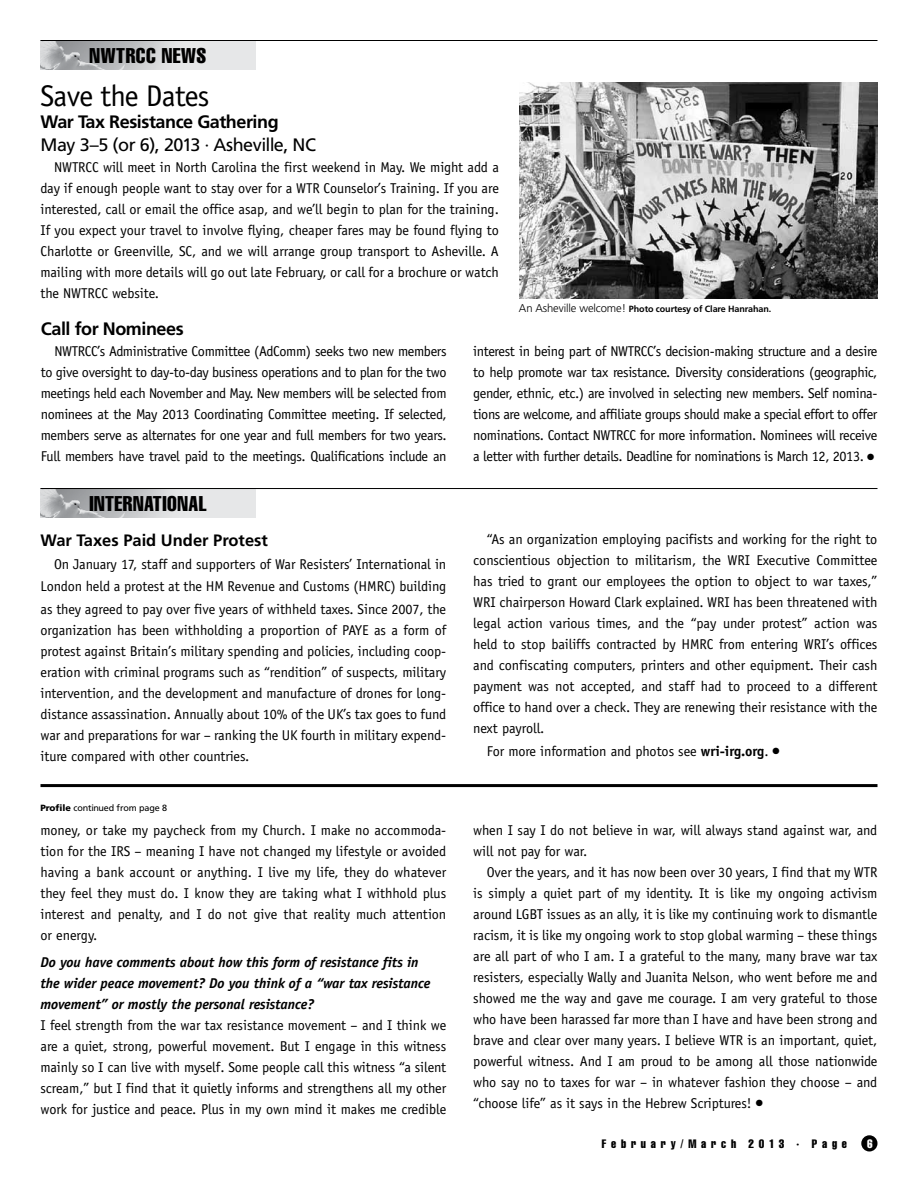
<style>
.page{position:relative;width:918px;height:1188px;background:#fff}
.page>*{position:absolute;margin:0;border:0;box-sizing:border-box;transform-origin:0 0}
.t1{font:30px "Officina Sans";letter-spacing:-.025em;color:#000}
.t2{font:extra-condensed 21px "Helvetica";letter-spacing:.025em;color:#000}
.t3{font:700 18px "Frutiger";letter-spacing:-.025em;color:#000}
.t4{font:18px "Frutiger";letter-spacing:-.025em;color:#000}
.t5{font:700 16.5px "Frutiger";color:#000}
.t6{font:14.25px/21px "Officina Sans";letter-spacing:-.005em;color:#000;text-align:justify}
.t7{font:italic 700 14.25px/21px "Officina Sans";letter-spacing:-.005em;color:#000}
.t8{font:extra-condensed 12px "Helvetica";letter-spacing:.4em;color:#000}
.t9{font:extra-condensed 12px "Helvetica";color:#fff}
.t10{font:700 9px "Frutiger";letter-spacing:-.01em;color:#000}
.t11{font:9px "Frutiger";letter-spacing:-.01em;color:#000}
.s1{font-weight:300;font-size:11.25px}
.s2{font-weight:900}
.s3{font-weight:700}
</style>
<div class="page">
<div style="left:862px;top:1136px;width:15px;height:15px;background:#000;border-radius:50%"></div>
<div style="left:861px;top:1135px;width:16px;height:16px;border:2px solid #000;border-radius:50%"></div>
<div style="left:40px;top:40px;width:216px;height:30px;background:#e6e7e8"></div>
<img style="left:40px;top:41px;width:127px;height:29px">
<hr style="left:40px;top:784px;width:838px;height:3px;background:#000">
<hr style="left:40px;top:40px;width:838px;height:1px;background:#000">
<img style="left:519px;top:82px;width:359px;height:216px">
<div style="left:40px;top:489px;width:216px;height:29px;background:#e6e7e8"></div>
<img style="left:40px;top:489px;width:139px;height:29px">
<hr style="left:40px;top:488px;width:838px;height:1px;background:#000">
<h2 class="t2" style="left:90px;top:42px;width:118px">NWTRCC NEWS</h2>
<h1 class="t1" style="left:40px;top:78px;width:171px">Save the Dates</h1>
<p class="t3" style="left:40px;top:111px;width:240px">War Tax Resistance Gathering</p>
<p class="t4" style="left:40px;top:134px;width:277px">May 3–5 (or 6), 2013 · Asheville, NC</p>
<p class="t6" style="left:41px;top:156px;width:460px;text-indent:13px">NWTRCC will meet in North Carolina the first weekend in May. We might add a day if enough people want to stay over for a WTR Counselor’s Training. If you are interested, call or email the office asap, and we’ll begin to plan for the training.<br>If you expect your travel to involve flying, cheaper fares may be found flying to Charlotte or Greenville, SC, and we will arrange group transport to Asheville. A mailing with more details will go out late February, or call for a brochure or watch the NWTRCC website.</p>
<p class="t10" style="left:519px;top:304px;width:254px"><span class="s1">An Asheville welcome!</span> Photo courtesy of Clare Hanrahan.</p>
<p class="t3" style="left:41px;top:318px;width:144px">Call for Nominees</p>
<p class="t6" style="left:41px;top:340px;width:407px;text-indent:13px">NWTRCC’s Administrative Committee (AdComm) seeks two new members to give oversight to day-to-day business operations and to plan for the two meetings held each November and May. New members will be selected from nominees at the May 2013 Coordinating Committee meeting. If selected, members serve as alternates for one year and full members for two years.<br>Full members have travel paid to the meetings. Qualifications include an</p>
<p class="t6" style="left:473px;top:341px;width:406px">interest in being part of NWTRCC’s decision-making structure and a desire to help promote war tax resistance. Diversity considerations (geographic, gender, ethnic, etc.) are involved in selecting new members. Self nomina&shy;tions are welcome, and affiliate groups should make a special effort to offer nominations. Contact NWTRCC for more information. Nominees will receive a letter with further details. Deadline for nominations is March 12, 2013. ●</p>
<h2 class="t2" style="left:89px;top:490px;width:119px">INTERNATIONAL</h2>
<p class="t5" style="left:40px;top:531px;width:229px">War Taxes Paid Under Protest</p>
<p class="t6" style="left:41px;top:553px;width:407px;line-height:22.5px;text-indent:13px">On January 17, staff and supporters of War Resisters’ International in London held a protest at the HM Revenue and Customs (HMRC) building as they agreed to pay over five years of withheld taxes. Since 2007, the</p>
<p class="t6" style="left:41px;top:620px;width:407px">organization has been withholding a proportion of PAYE as a form of protest against Britain’s military spending and policies, including coop&shy;eration with criminal programs such as “rendition” of suspects, military intervention, and the development and manufacture of drones for long&shy;distance assassination. Annually about 10% of the UK’s tax goes to fund war and preparations for war – ranking the UK fourth in military expend&shy;iture compared with other countries.</p>
<p class="t11" style="left:41px;top:803px;width:128px"><span class="s2">Profile</span> continued from page 8</p>
<p class="t6" style="left:40px;top:819px;width:407px">money, or take my paycheck from my Church. I make no accommoda&shy;tion for the IRS – meaning I have not changed my lifestyle or avoided having a bank account or anything. I live my life, they do whatever they feel they must do. I know they are taking what I withhold plus interest and penalty, and I do not give that reality much attention or energy.</p>
<p class="t7" style="left:40px;top:952px;width:391px">Do you have comments about how this form of resistance fits in the wider peace movement? Do you think of a “war tax resistance movement” or mostly the personal resistance?</p>
<p class="t6" style="left:40px;top:1015px;width:407px">I feel strength from the war tax resistance movement – and I think we are a quiet, strong, powerful movement. But I engage in this witness mainly so I can live with myself. Some people call this witness “a silent scream,” but I find that it quietly informs and strengthens all my other work for justice and peace. Plus in my own mind it makes me credible</p>
<p class="t6" style="left:473px;top:529px;width:406px;text-indent:13px">“As an organization employing pacifists and working for the right to conscientious objection to militarism, the WRI Executive Committee has tried to grant our employees the option to object to war taxes,” WRI chairperson Howard Clark explained. WRI has been threatened with legal action various times, and the “pay under protest” action was held to stop bailiffs contracted by HMRC from entering WRI’s offices and confiscating computers, printers and other equipment. Their cash payment was not accepted, and staff had to proceed to a different office to hand over a check. They are renewing their resistance with the next payroll.</p>
<p class="t6" style="left:487px;top:740px;width:294px">For more information and photos see <span class="s3">wri-irg.org</span>. ●</p>
<p class="t6" style="left:473px;top:819px;width:406px">when I say I do not believe in war, will always stand against war, and will not pay for war.</p>
<p class="t6" style="left:473px;top:861px;width:406px;text-indent:13px">Over the years, and it has now been over 30 years, I find that my WTR is simply a quiet part of my identity. It is like my ongoing activism around LGBT issues as an ally, it is like my continuing work to dismantle racism, it is like my ongoing work to stop global warming – these things are all part of who I am. I a grateful to the many, many brave war tax resisters, especially Wally and Juanita Nelson, who went before me and showed me the way and gave me courage. I am very grateful to those who have been harassed far more than I have and have been strong and brave and clear over many years. I believe WTR is an important, quiet, powerful witness. And I am proud to be among all those nationwide who say no to taxes for war – in whatever fashion they choose – and “choose life” as it says in the Hebrew Scriptures! ●</p>
<p class="t8" style="left:602px;top:1136px;width:247px">February/March 2013 · Page</p>
<p class="t9" style="left:867px;top:1136px;width:7px">6</p>
</div>
